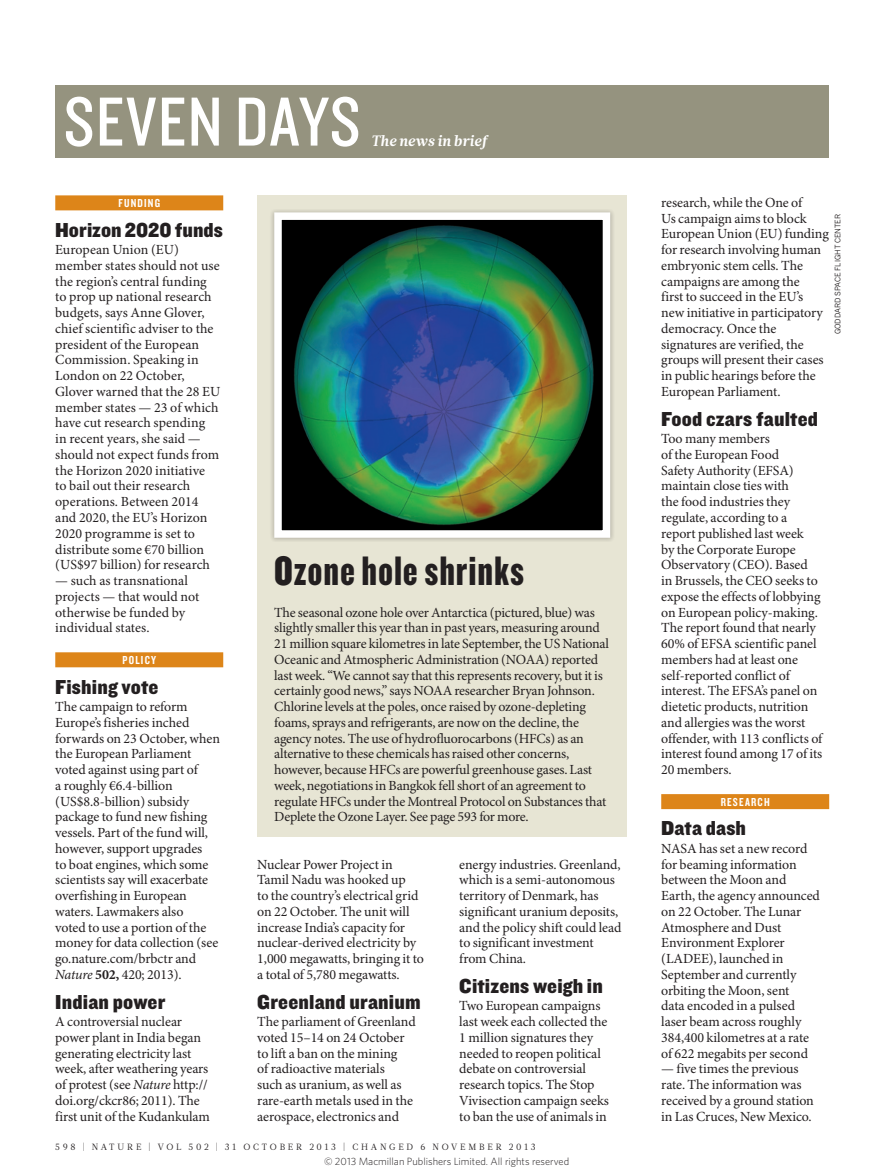
<style>
.page{position:relative;width:893px;height:1174px;background:#fff}
.page>*{position:absolute;margin:0;border:0;box-sizing:border-box;transform-origin:0 0}
.SECTION_HEADING_BOXE{font:72px "Knockout 29 Junior Ltweight";letter-spacing:.02em;color:#fff}
.BRIEFS_BOX_HEAD{font:42.75px "Knockout 69 Full Liteweight";letter-spacing:.02em;color:#231f20}
.BRIEFS_HEAD_14{font:21px "Knockout 71 Full Middlewt";letter-spacing:.01em;color:#231f20}
.t1{font:italic 700 15px "Glosa Math";letter-spacing:.01em;color:#fff}
.BODY_TEXT_R_L_1ST_PA{font:13.95px/15.8px "Minion Pro";letter-spacing:-.005em;color:#231f20}
.BRIEFS_SUBJECT_STRAP{font:12px "Knockout 49 Liteweight 2";letter-spacing:.1em;color:#fff}
.t2{font:300 10.5px "Whitney";color:#231f20}
.t3{font:9px "Glosa Math";letter-spacing:.305em;color:#231f20}
.PIC_CREDIT{font:7.5px "News Gothic MTOT";color:#231f20}
.s1{font-style:italic}
.s2{font-weight:700}
</style>
<div class="page">
<div style="left:257px;top:195px;width:370px;height:642px;background:#e7e5d4"></div>
<div style="left:269px;top:208px;width:345px;height:334px;background:#231f20;opacity:.25"></div>
<img style="left:283px;top:221px;width:318px;height:308px">
<div style="left:274px;top:212px;width:336px;height:326px;border:8px solid #fff"></div>
<div style="left:55px;top:652px;width:168px;height:15px;background:#dd8519"></div>
<div style="left:55px;top:195px;width:168px;height:15px;background:#dd8519"></div>
<div style="left:661px;top:794px;width:168px;height:15px;background:#dd8519"></div>
<div style="left:55px;top:85px;width:774px;height:72px;background:#95937f"></div>
<p class="SECTION_HEADING_BOXE" style="left:64px;top:75px;width:298px">SEVEN DAYS</p>
<p class="t1" style="left:371px;top:130px;width:117px">The news in brief</p>
<p class="BRIEFS_SUBJECT_STRAP" style="left:118px;top:195px;width:43px">FUNDING</p>
<p class="BRIEFS_HEAD_14" style="left:55px;top:215px;width:169px">Horizon 2020 funds</p>
<p class="BODY_TEXT_R_L_1ST_PA" style="left:55px;top:242px;width:167px">European Union (EU) member states should not use the region’s central funding to prop up national research budgets, says Anne Glover, chief scientific adviser to the president of the European<br>Commission. Speaking in<br>London on 22 October,<br>Glover warned that the 28 EU member states — 23 of which have cut research spending<br>in recent years, she said — should not expect funds from the Horizon 2020 initiative<br>to bail out their research operations. Between 2014 and 2020, the EU’s Horizon<br>2020 programme is set to distribute some €70 billion (US$97 billion) for research</p>
<p class="BODY_TEXT_R_L_1ST_PA" style="left:55px;top:573px;width:146px">— such as transnational projects — that would not otherwise be funded by individual states.</p>
<p class="BRIEFS_SUBJECT_STRAP" style="left:123px;top:652px;width:35px">POLICY</p>
<p class="BRIEFS_HEAD_14" style="left:55px;top:672px;width:105px">Fishing vote</p>
<p class="BODY_TEXT_R_L_1ST_PA" style="left:55px;top:699px;width:166px">The campaign to reform<br>Europe’s fisheries inched forwards on 23 October, when the European Parliament voted against using part of<br>a roughly €6.4-billion (US$8.8-billion) subsidy package to fund new fishing vessels. Part of the fund will, however, support upgrades<br>to boat engines, which some scientists say will exacerbate overfishing in European waters. Lawmakers also<br>voted to use a portion of the money for data collection (see go.nature.com/brbctr and<br><span class="s1">Nature</span> <span class="s2">502,</span> 420; 2013).</p>
<p class="BRIEFS_HEAD_14" style="left:55px;top:987px;width:112px">Indian power</p>
<p class="BODY_TEXT_R_L_1ST_PA" style="left:55px;top:1014px;width:156px">A controversial nuclear power plant in India began generating electricity last week, after weathering years of protest (see <span class="s1">Nature</span> http:// doi.org/ckcr86; 2011). The first unit of the Kudankulam</p>
<p class="BRIEFS_BOX_HEAD" style="left:274px;top:544px;width:251px">Ozone hole shrinks</p>
<p class="BODY_TEXT_R_L_1ST_PA" style="left:274px;top:605px;width:336px">The seasonal ozone hole over Antarctica (pictured, blue) was slightly smaller this year than in past years, measuring around 21 million square kilometres in late September, the US National Oceanic and Atmospheric Administration (NOAA) reported last week. “We cannot say that this represents recovery, but it is certainly good news,” says NOAA researcher Bryan Johnson.<br>Chlorine levels at the poles, once raised by ozone-depleting foams, sprays and refrigerants, are now on the decline, the agency notes. The use of hydrofluorocarbons (HFCs) as an alternative to these chemicals has raised other concerns, however, because HFCs are powerful greenhouse gases. Last week, negotiations in Bangkok fell short of an agreement to regulate HFCs under the Montreal Protocol on Substances that Deplete the Ozone Layer. See page 593 for more.</p>
<p class="BODY_TEXT_R_L_1ST_PA" style="left:257px;top:857px;width:168px">Nuclear Power Project in<br>Tamil Nadu was hooked up<br>to the country’s electrical grid on 22 October. The unit will increase India’s capacity for nuclear-derived electricity by<br>1,000 megawatts, bringing it to a total of 5,780 megawatts.</p>
<p class="BODY_TEXT_R_L_1ST_PA" style="left:459px;top:857px;width:164px">energy industries. Greenland, which is a semi-autonomous territory of Denmark, has significant uranium deposits, and the policy shift could lead to significant investment from China.</p>
<p class="BRIEFS_HEAD_14" style="left:459px;top:971px;width:145px">Citizens weigh in</p>
<p class="BODY_TEXT_R_L_1ST_PA" style="left:459px;top:998px;width:151px">Two European campaigns last week each collected the<br>1 million signatures they needed to reopen political debate on controversial research topics. The Stop<br>Vivisection campaign seeks to ban the use of animals in</p>
<p class="BRIEFS_HEAD_14" style="left:257px;top:987px;width:165px">Greenland uranium</p>
<p class="BODY_TEXT_R_L_1ST_PA" style="left:257px;top:1014px;width:160px">The parliament of Greenland voted 15–14 on 24 October to lift a ban on the mining<br>of radioactive materials<br>such as uranium, as well as rare-earth metals used in the aerospace, electronics and</p>
<p class="t3" style="left:55px;top:1141px;width:482px">598 | NATURE | VOL 502 | 31 OCTOBER 2013 | CHANGED 6 NOVEMBER 2013</p>
<p class="t2" style="left:324px;top:1154px;width:247px">© 2013 Macmillan Publishers Limited. All rights reserved</p>
<p class="BODY_TEXT_R_L_1ST_PA" style="left:661px;top:195px;width:169px">research, while the One of<br>Us campaign aims to block<br>European Union (EU) funding for research involving human embryonic stem cells. The campaigns are among the<br>first to succeed in the EU’s new initiative in participatory democracy. Once the signatures are verified, the groups will present their cases in public hearings before the<br>European Parliament.</p>
<p class="PIC_CREDIT" style="left:833px;top:334px;width:122px;rotate:-90deg">GODDARD SPACE FLIGHT CENTER</p>
<p class="BRIEFS_HEAD_14" style="left:661px;top:404px;width:158px">Food czars faulted</p>
<p class="BODY_TEXT_R_L_1ST_PA" style="left:661px;top:431px;width:163px">Too many members<br>of the European Food<br>Safety Authority (EFSA) maintain close ties with<br>the food industries they regulate, according to a report published last week<br>by the Corporate Europe<br>Observatory (CEO). Based in Brussels, the CEO seeks to expose the effects of lobbying on European policy-making.<br>The report found that nearly<br>60% of EFSA scientific panel members had at least one self-reported conflict of interest. The EFSA’s panel on dietetic products, nutrition and allergies was the worst offender, with 113 conflicts of interest found among 17 of its<br>20 members.</p>
<p class="BRIEFS_SUBJECT_STRAP" style="left:721px;top:794px;width:50px">RESEARCH</p>
<p class="BRIEFS_HEAD_14" style="left:661px;top:814px;width:86px">Data dash</p>
<p class="BODY_TEXT_R_L_1ST_PA" style="left:661px;top:841px;width:160px">NASA has set a new record for beaming information between the Moon and<br>Earth, the agency announced on 22 October. The Lunar<br>Atmosphere and Dust<br>Environment Explorer (LADEE), launched in<br>September and currently orbiting the Moon, sent<br>data encoded in a pulsed laser beam across roughly<br>384,400 kilometres at a rate of 622 megabits per second</p>
<p class="BODY_TEXT_R_L_1ST_PA" style="left:661px;top:1061px;width:154px">— five times the previous rate. The information was received by a ground station in Las Cruces, New Mexico.</p>
</div>
